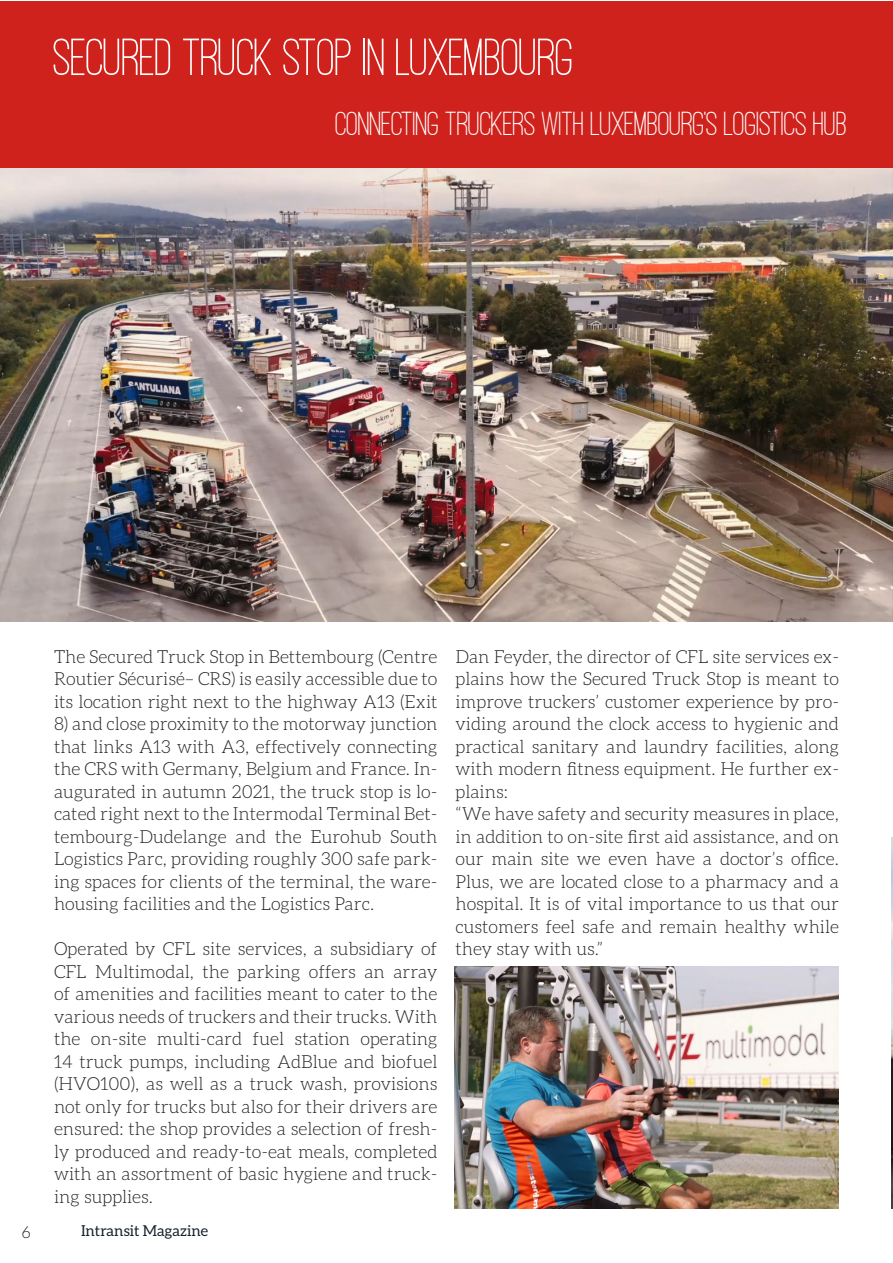
<style>
.page{position:relative;width:893px;height:1263px;background:#fff}
.page>*{position:absolute;margin:0;border:0;box-sizing:border-box;transform-origin:0 0}
.TEXT_TITLE{font:500 54px "Ostrich Sans";letter-spacing:-.02em;color:#fff}
.TEXT_TITLE-2{font:500 34.5px "Ostrich Sans";letter-spacing:-.02em;color:#fff}
.t1{font:300 18px/22.5px "Aleo";color:#231f20;text-align:justify}
.t2{font:300 16.5px "Aleo";color:#231f20}
.t3{font:15px "Aleo";color:#17202b}
</style>
<div class="page">
<div style="left:0;top:1px;width:892px;height:175px;background:#cf221d"></div>
<img style="left:1px;top:169px;width:892px;height:452px">
<img style="left:891px;top:837px;width:2px;height:372px">
<img style="left:454px;top:966px;width:385px;height:243px">
<p class="TEXT_TITLE" style="left:53px;top:31px;width:523px">SECURED TRUCK STOP IN LUXEMBOURG</p>
<p class="TEXT_TITLE-2" style="left:335px;top:107px;width:514px">CONNECTING TRUCKERS WITH LUXEMBOURG’S LOGISTICS HUB</p>
<p class="t1" style="left:54px;top:645px;width:385px">The Secured Truck Stop in Bettembourg (Centre Routier Sécurisé– CRS) is easily accessible due to its location right next to the highway A13 (Exit</p>
<p class="t1" style="left:54px;top:712px;width:385px">8) and close proximity to the motorway junction that links A13 with A3, effectively connecting the CRS with Germany, Belgium and France. In&shy;augurated in autumn 2021, the truck stop is lo&shy;cated right next to the Intermodal Terminal Bet&shy;tembourg-Dudelange and the Eurohub South Logistics Parc, providing roughly 300 safe park&shy;ing spaces for clients of the terminal, the ware&shy;housing facilities and the Logistics Parc.</p>
<p class="t1" style="left:54px;top:937px;width:385px">Operated by CFL site services, a subsidiary of CFL Multimodal, the parking offers an array of amenities and facilities meant to cater to the various needs of truckers and their trucks. With the on-site multi-card fuel station operating 14 truck pumps, including AdBlue and biofuel (HVO100), as well as a truck wash, provisions not only for trucks but also for their drivers are ensured: the shop provides a selection of fresh&shy;ly produced and ready-to-eat meals, completed with an assortment of basic hygiene and truck&shy;ing supplies.</p>
<p class="t2" style="left:22px;top:1223px;width:10px">6</p>
<p class="t3" style="left:81px;top:1222px;width:129px">Intransit Magazine</p>
<p class="t1" style="left:455px;top:645px;width:385px">Dan Feyder, the director of CFL site services ex&shy;plains how the Secured Truck Stop is meant to improve truckers’ customer experience by pro&shy;viding around the clock access to hygienic and practical sanitary and laundry facilities, along with modern fitness equipment. He further ex&shy;plains:</p>
<p class="t1" style="left:455px;top:802px;width:385px">“We have safety and security measures in place, in addition to on-site first aid assistance, and on our main site we even have a doctor’s office.<br>Plus, we are located close to a pharmacy and a hospital. It is of vital importance to us that our customers feel safe and remain healthy while they stay with us.”</p>
</div>
